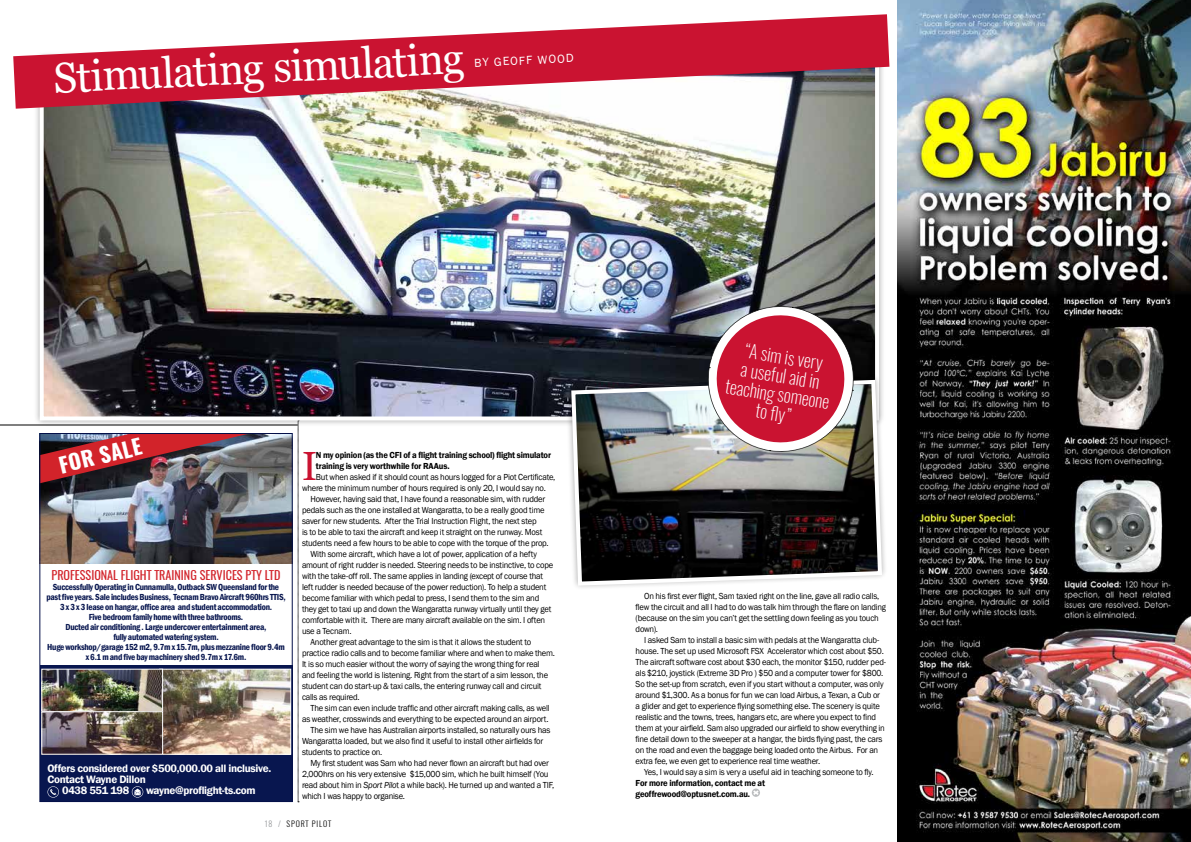
<style>
.page{position:relative;width:1191px;height:842px;background:#fff}
.page>*{position:absolute;margin:0;border:0;box-sizing:border-box;transform-origin:0 0}
.t1{font:43px "Georgia";color:#fff}
.t2{font:40.8px "Georgia";color:#ca1331;scale:.95 1}
.t3{font:700 21px "Oswald";color:#fff}
.t4{font:200 18px/19px "Oswald";color:#fff;text-align:center}
.t5{font:12px "Oswald";color:#d2232a}
.t6{font:12px "Franklin Gothic";color:#fff}
.t7{font:600 11px "Franklin Gothic";letter-spacing:-.03em;color:#fff}
.t8{font:9px/11px "Franklin Gothic";letter-spacing:-.025em;color:#000;scale:.95 1}
.t9{font:600 condensed 9px/10px "Franklin Gothic";letter-spacing:-.03em;color:#08164f;text-align:center}
.t10{font:600 9px/11px "Franklin Gothic";letter-spacing:-.02em;color:#000;scale:.95 1}
.t11{font:300 8px "Oswald";letter-spacing:.1em;color:#000}
.s1{font-style:italic}
.s2{color:#939598}
</style>
<div class="page">
<img style="left:897px;top:0;width:294px;height:842px">
<div style="left:1016px;top:820px;width:109px;height:11px;border:1px solid #000"></div>
<svg style="left:298px;top:427px;width:1px;height:375px"></svg>
<div style="left:33px;top:51px;width:852px;height:376px;background:#000;opacity:.35"></div>
<img style="left:45px;top:109px;width:829px;height:306px">
<div style="left:40px;top:665px;width:252px;height:136px;background:#08164f"></div>
<svg style="left:48px;top:786px;width:11px;height:12px"></svg>
<svg style="left:132px;top:786px;width:11px;height:12px"></svg>
<img style="left:163px;top:671px;width:126px;height:82px">
<div style="left:159px;top:669px;width:132px;height:86px;border:1px solid #fff"></div>
<img style="left:43px;top:671px;width:118px;height:82px">
<div style="left:41px;top:669px;width:122px;height:43px;border:1px solid #fff"></div>
<div style="left:41px;top:711px;width:122px;height:44px;border:1px solid #fff"></div>
<img style="left:42px;top:435px;width:248px;height:129px">
<img style="left:42px;top:435px;width:207px;height:48px">
<div style="left:40px;top:433px;width:252px;height:369px;border:1px solid #041049"></div>
<svg style="left:564px;top:373px;width:321px;height:200px"></svg>
<img style="left:569px;top:378px;width:315px;height:210px">
<svg style="left:703px;top:301px;width:155px;height:156px;background:#b85867"></svg>
<hr style="left:0;top:425px;width:298px;height:1px;background:#000">
<svg style="left:13px;top:14px;width:876px;height:95px;fill:#ca1331"></svg>
<svg style="left:752px;top:788px;width:8px;height:9px"></svg>
<svg style="left:753px;top:790px;width:5px;height:5px"></svg>
<h1 class="t1" style="left:52px;top:48px;width:412px;rotate:-3deg">Stimulating simulating</h1>
<h3 class="t6" style="left:474px;top:55px;width:101px;rotate:-3deg">BY GEOFF WOOD</h3>
<h3 class="t3" style="left:56px;top:451px;width:86px;rotate:-13deg">FOR SALE</h3>
<h3 class="t5" style="left:51px;top:567px;width:230px">PROFESSIONAL FLIGHT TRAINING SERVICES PTY LTD</h3>
<p class="t9" style="left:46px;top:582px;width:241px">Successfully Operating in Cunnamulla, Outback SW Queensland for the past five years. Sale includes Business, Tecnam Bravo Aircraft 960hrs TTIS, 3 x 3 x 3 lease on hangar, office area and student accommodation.<br>Five bedroom family home with three bathrooms.<br>Ducted air conditioning . Large undercover entertainment area,<br>fully automated watering system.<br>Huge workshop/garage 152 m2, 9.7m x 15.7m, plus mezzanine floor 9.4m x 6.1 m and five bay machinery shed 9.7m x 17.6m.</p>
<p class="t7" style="left:48px;top:762px;width:225px">Offers considered over $500,000.00 all inclusive.</p>
<p class="t7" style="left:48px;top:773px;width:100px">Contact Wayne Dillon</p>
<p class="t7" style="left:62px;top:784px;width:69px">0438 551 198</p>
<p class="t7" style="left:146px;top:784px;width:111px">wayne@proflight-ts.com</p>
<h2 class="t2" style="left:302px;top:436px;width:17px">I</h2>
<p class="t10" style="left:316px;top:450px;width:249px">N my opinion (as the CFI of a flight training school) flight simulator training is very worthwhile for RAAus.</p>
<p class="t8" style="left:302px;top:472px;width:268px;text-indent:14px">But when asked if it should count as hours logged for a Piot Certificate, where the minimum number of hours required is only 20, I would say no.</p>
<p class="t8" style="left:310px;top:494px;width:249px">However, having said that, I have found a reasonable sim, with rudder</p>
<p class="t8" style="left:302px;top:505px;width:257px">pedals such as the one installed at Wangaratta, to be a really good time</p>
<p class="t8" style="left:302px;top:516px;width:248px">saver for new students. After the Trial Instruction Flight, the next step</p>
<p class="t8" style="left:302px;top:527px;width:254px">is to be able to taxi the aircraft and keep it straight on the runway. Most</p>
<p class="t8" style="left:302px;top:538px;width:261px">students need a few hours to be able to cope with the torque of the prop.</p>
<p class="t8" style="left:310px;top:549px;width:240px">With some aircraft, which have a lot of power, application of a hefty</p>
<p class="t8" style="left:302px;top:560px;width:266px">amount of right rudder is needed. Steering needs to be instinctive, to cope</p>
<p class="t8" style="left:302px;top:571px;width:255px">with the take-off roll. The same applies in landing (except of course that</p>
<p class="t8" style="left:302px;top:582px;width:259px">left rudder is needed because of the power reduction). To help a student</p>
<p class="t8" style="left:302px;top:593px;width:251px">become familiar with which pedal to press, I send them to the sim and</p>
<p class="t8" style="left:302px;top:604px;width:264px">they get to taxi up and down the Wangaratta runway virtually until they get</p>
<p class="t8" style="left:302px;top:615px;width:257px">comfortable with it. There are many aircraft available on the sim. I often</p>
<p class="t8" style="left:302px;top:626px;width:54px">use a Tecnam.</p>
<p class="t8" style="left:310px;top:637px;width:234px">Another great advantage to the sim is that it allows the student to</p>
<p class="t8" style="left:302px;top:648px;width:268px">practice radio calls and to become familiar where and when to make them.</p>
<p class="t8" style="left:302px;top:659px;width:252px">It is so much easier without the worry of saying the wrong thing for real</p>
<p class="t8" style="left:302px;top:670px;width:260px">and feeling the world is listening. Right from the start of a sim lesson, the</p>
<p class="t8" style="left:302px;top:681px;width:254px">student can do start-up &amp; taxi calls, the entering runway call and circuit</p>
<p class="t8" style="left:302px;top:692px;width:62px">calls as required.</p>
<p class="t8" style="left:310px;top:703px;width:253px">The sim can even include traffic and other aircraft making calls, as well</p>
<p class="t8" style="left:302px;top:714px;width:261px">as weather, crosswinds and everything to be expected around an airport.</p>
<p class="t8" style="left:310px;top:725px;width:254px">The sim we have has Australian airports installed, so naturally ours has</p>
<p class="t8" style="left:302px;top:736px;width:255px">Wangaratta loaded, but we also find it useful to install other airfields for</p>
<p class="t8" style="left:302px;top:747px;width:86px">students to practice on.</p>
<p class="t8" style="left:310px;top:758px;width:252px">My first student was Sam who had never flown an aircraft but had over</p>
<p class="t8" style="left:302px;top:769px;width:261px">2,000hrs on his very extensive $15,000 sim, which he built himself (You</p>
<p class="t8" style="left:302px;top:780px;width:267px">read about him in <span class="s1">Sport Pilo</span>t a while back). He turned up and wanted a TIF,</p>
<p class="t8" style="left:302px;top:791px;width:110px">which I was happy to organise.</p>
<p class="t11" style="left:264px;top:819px;width:68px"><span class="s2">18 /</span> SPORT PILOT</p>
<h3 class="t4" style="left:733px;top:339px;width:106px;rotate:9deg">“A sim is very<br>a useful aid in teaching someone to fl y”</h3>
<p class="t8" style="left:635px;top:590px;width:265px;text-indent:9px">On his first ever flight, Sam taxied right on the line, gave all radio calls, flew the circuit and all I had to do was talk him through the flare on landing (because on the sim you can’t get the settling down feeling as you touch down).</p>
<p class="t8" style="left:635px;top:634px;width:265px;text-indent:9px">I asked Sam to install a basic sim with pedals at the Wangaratta club&shy;house. The set up used Microsoft FSX Accelerator which cost about $50.<br>The aircraft software cost about $30 each, the monitor $150, rudder ped&shy;als $210, joystick (Extreme 3D Pro ) $50 and a computer tower for $800.<br>So the set-up from scratch, even if you start without a computer, was only around $1,300. As a bonus for fun we can load Airbus, a Texan, a Cub or a glider and get to experience flying something else. The scenery is quite realistic and the towns, trees, hangars etc, are where you expect to find them at your airfield. Sam also upgraded our airfield to show everything in fine detail down to the sweeper at a hangar, the birds flying past, the cars on the road and even the baggage being loaded onto the Airbus. For an extra fee, we even get to experience real time weather.</p>
<p class="t8" style="left:644px;top:766px;width:243px">Yes, I would say a sim is very a useful aid in teaching someone to fly.</p>
<p class="t10" style="left:635px;top:777px;width:138px">For more information, contact me at geoffrewood@optusnet.com.au.</p>
</div>
